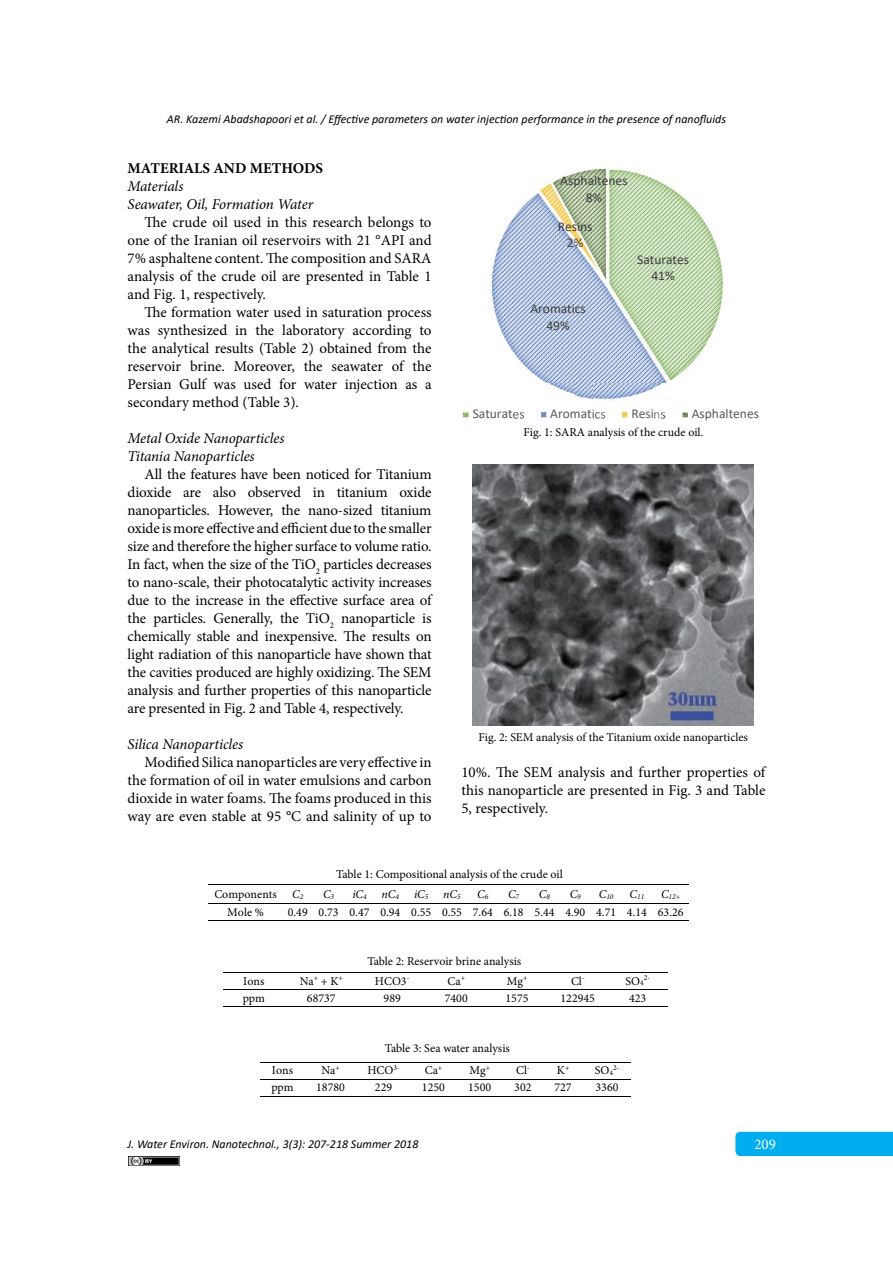
<style>
.page{position:relative;width:893px;height:1263px;background:#fff}
.page>*{position:absolute;margin:0;border:0;box-sizing:border-box;transform-origin:0 0}
.t1{font:18px "Times New Roman";color:#000}
.t2{font:15px/18px "Minion Pro";letter-spacing:-.005em;color:#000;text-align:justify}
.t3{font:italic 15px/18px "Minion Pro";letter-spacing:-.01em;color:#000}
.t4{font:700 15px "Minion Pro";color:#000}
.t5{font:15px "Minion Pro";color:#fff}
.t6{font:13.5px/16.5px "Calibri";color:#404040;text-align:center}
.t7{font:13.5px "Calibri";color:#595959}
.t8{font:12px "Minion Pro";color:#000}
.t9{font:italic 12px "Calibri";color:#000}
.t10{font:italic 12px "Minion Pro";color:#000}
.t11{font:italic 7.5px "Minion Pro";color:#000}
.t12{font:7.5px "Minion Pro";color:#000}
.s1{font-weight:700}
.s2{font-size:7.5px}
.s3{font-size:12px}
</style>
<div class="page">
<div style="left:735px;top:1132px;width:158px;height:24px;background:#00aeef"></div>
<img style="left:129px;top:1156px;width:50px;height:9px">
<hr style="left:209px;top:884px;width:480px;height:1px;background:#000">
<hr style="left:209px;top:903px;width:480px;height:1px;background:#000">
<hr style="left:208px;top:920px;width:74px;height:1px;background:#000">
<hr style="left:281px;top:920px;width:32px;height:1px;background:#000">
<hr style="left:312px;top:920px;width:32px;height:1px;background:#000">
<hr style="left:343px;top:920px;width:32px;height:1px;background:#000">
<hr style="left:374px;top:920px;width:32px;height:1px;background:#000">
<hr style="left:405px;top:920px;width:32px;height:1px;background:#000">
<hr style="left:435px;top:920px;width:32px;height:1px;background:#000">
<hr style="left:466px;top:920px;width:32px;height:1px;background:#000">
<hr style="left:497px;top:920px;width:32px;height:1px;background:#000">
<hr style="left:528px;top:920px;width:32px;height:1px;background:#000">
<hr style="left:559px;top:920px;width:32px;height:1px;background:#000">
<hr style="left:590px;top:920px;width:31px;height:1px;background:#000">
<hr style="left:620px;top:920px;width:32px;height:1px;background:#000">
<hr style="left:651px;top:920px;width:38px;height:1px;background:#000">
<hr style="left:223px;top:972px;width:444px;height:1px;background:#000">
<hr style="left:223px;top:989px;width:444px;height:1px;background:#000">
<hr style="left:223px;top:1006px;width:61px;height:1px;background:#000">
<hr style="left:283px;top:1006px;width:75px;height:1px;background:#000">
<hr style="left:357px;top:1006px;width:69px;height:1px;background:#000">
<hr style="left:425px;top:1006px;width:62px;height:1px;background:#000">
<hr style="left:486px;top:1006px;width:61px;height:1px;background:#000">
<hr style="left:546px;top:1006px;width:62px;height:1px;background:#000">
<hr style="left:607px;top:1006px;width:60px;height:1px;background:#000">
<hr style="left:261px;top:1062px;width:370px;height:1px;background:#000">
<hr style="left:261px;top:1079px;width:370px;height:1px;background:#000">
<hr style="left:260px;top:1096px;width:44px;height:1px;background:#000">
<hr style="left:303px;top:1096px;width:54px;height:1px;background:#000">
<hr style="left:355px;top:1096px;width:55px;height:1px;background:#000">
<hr style="left:409px;top:1096px;width:48px;height:1px;background:#000">
<hr style="left:456px;top:1096px;width:47px;height:1px;background:#000">
<hr style="left:502px;top:1096px;width:41px;height:1px;background:#000">
<hr style="left:542px;top:1096px;width:41px;height:1px;background:#000">
<hr style="left:582px;top:1096px;width:49px;height:1px;background:#000">
<img style="left:491px;top:168px;width:233px;height:232px">
<img style="left:462px;top:383px;width:35px;height:35px">
<img style="left:512px;top:383px;width:63px;height:36px">
<img style="left:593px;top:383px;width:61px;height:36px">
<img style="left:654px;top:383px;width:62px;height:36px">
<img style="left:472px;top:464px;width:281px;height:261px">
<p class="t9" style="left:167px;top:111px;width:561px">AR. Kazemi Abadshapoori et al. / Effective parameters on water injection performance in the presence of nanofluids</p>
<p class="t4" style="left:128px;top:157px;width:197px">MATERIALS AND METHODS</p>
<p class="t3" style="left:128px;top:177px;width:187px">Materials<br>Seawater, Oil, Formation Water</p>
<p class="t2" style="left:128px;top:213px;width:306px;text-indent:17px">The crude oil used in this research belongs to one of the Iranian oil reservoirs with 21 °API and 7% asphaltene content. The composition and SARA analysis of the crude oil are presented in Table 1 and Fig. 1, respectively.</p>
<p class="t2" style="left:128px;top:303px;width:306px;text-indent:17px">The formation water used in saturation process was synthesized in the laboratory according to the analytical results (Table 2) obtained from the reservoir brine. Moreover, the seawater of the Persian Gulf was used for water injection as a secondary method (Table 3).</p>
<p class="t3" style="left:128px;top:429px;width:158px">Metal Oxide Nanoparticles<br>Titania Nanoparticles</p>
<p class="t2" style="left:128px;top:465px;width:306px;text-indent:17px">All the features have been noticed for Titanium dioxide are also observed in titanium oxide nanoparticles. However, the nano-sized titanium oxide is more effective and efficient due to the smaller size and therefore the higher surface to volume ratio.<br>In fact, when the size of the TiO<sub>2</sub> particles decreases to nano-scale, their photocatalytic activity increases due to the increase in the effective surface area of the particles. Generally, the TiO<sub>2</sub> nanoparticle is chemically stable and inexpensive. The results on light radiation of this nanoparticle have shown that the cavities produced are highly oxidizing. The SEM analysis and further properties of this nanoparticle are presented in Fig. 2 and Table 4, respectively.</p>
<p class="t3" style="left:128px;top:735px;width:117px">Silica Nanoparticles</p>
<p class="t2" style="left:128px;top:753px;width:306px;text-indent:17px">Modified Silica nanoparticles are very effective in the formation of oil in water emulsions and carbon dioxide in water foams. The foams produced in this way are even stable at 95 °C and salinity of up to</p>
<p class="t2" style="left:461px;top:764px;width:305px">10%. The SEM analysis and further properties of this nanoparticle are presented in Fig. 3 and Table 5, respectively.</p>
<p class="t6" style="left:560px;top:172px;width:69px">Asphaltenes<br>8%</p>
<p class="t6" style="left:558px;top:217px;width:36px">Resins<br>2%</p>
<p class="t6" style="left:637px;top:251px;width:53px">Saturates<br>41%</p>
<p class="t6" style="left:530px;top:300px;width:57px">Aromatics<br>49%</p>
<p class="t7" style="left:473px;top:405px;width:53px">Saturates</p>
<p class="t7" style="left:550px;top:405px;width:57px">Aromatics</p>
<p class="t7" style="left:631px;top:405px;width:36px">Resins</p>
<p class="t7" style="left:692px;top:405px;width:69px">Asphaltenes</p>
<p class="t8" style="left:523px;top:424px;width:181px">Fig. 1: SARA analysis of the crude oil.</p>
<p class="t8" style="left:479px;top:729px;width:271px">Fig. 2: SEM analysis of the Titanium oxide nanoparticles</p>
<p class="t1" style="left:406px;top:755px;width:414px"><span class="s1">Fig. 2.</span> SEM analysis of the Titanium oxide nanoparticles</p>
<p class="t8" style="left:336px;top:866px;width:228px">Table 1: Compositional analysis of the crude oil</p>
<p class="t8" style="left:214px;top:886px;width:64px">Components</p>
<p class="t10" style="left:292px;top:886px;width:13px">C<span class="s2">2</span></p>
<p class="t10" style="left:323px;top:886px;width:13px">C<span class="s2">3</span></p>
<p class="t10" style="left:352px;top:886px;width:110px">iC<span class="s2">4</span> nC<span class="s2">4</span> iC<span class="s2">5</span> nC<span class="s2">5</span></p>
<p class="t10" style="left:477px;top:886px;width:13px">C<span class="s2">6</span></p>
<p class="t10" style="left:508px;top:886px;width:13px">C<span class="s2">7</span></p>
<p class="t10" style="left:539px;top:886px;width:13px">C<span class="s2">8</span></p>
<p class="t10" style="left:570px;top:886px;width:13px">C<span class="s2">9</span></p>
<p class="t11" style="left:599px;top:891px;width:16px"><span class="s3">C</span>10</p>
<p class="t11" style="left:630px;top:891px;width:16px"><span class="s3">C</span>11</p>
<p class="t11" style="left:661px;top:891px;width:21px"><span class="s3">C</span>12+</p>
<p class="t8" style="left:227px;top:904px;width:38px">Mole %</p>
<p class="t8" style="left:288px;top:904px;width:397px">0.49 0.73 0.47 0.94 0.55 0.55 7.64 6.18 5.44 4.90 4.71 4.14 63.26</p>
<p class="t8" style="left:367px;top:953px;width:155px">Table 2: Reservoir brine analysis</p>
<p class="t8" style="left:243px;top:973px;width:23px">Ions</p>
<p class="t8" style="left:300px;top:973px;width:45px">Na<sup>+</sup> + K<sup>+</sup></p>
<p class="t8" style="left:375px;top:973px;width:36px">HCO3<sup>-</sup></p>
<p class="t8" style="left:447px;top:973px;width:19px">Ca<sup>+</sup></p>
<p class="t8" style="left:507px;top:973px;width:22px">Mg<sup>+</sup></p>
<p class="t8" style="left:571px;top:973px;width:15px">Cl<sup>-</sup></p>
<p class="t8" style="left:626px;top:973px;width:20px">SO<span class="s2">4</span></p>
<p class="t12" style="left:644px;top:973px;width:8px">2-</p>
<p class="t8" style="left:243px;top:990px;width:24px">ppm</p>
<p class="t8" style="left:307px;top:990px;width:30px">68737</p>
<p class="t8" style="left:384px;top:990px;width:19px">989</p>
<p class="t8" style="left:445px;top:990px;width:25px">7400</p>
<p class="t8" style="left:505px;top:990px;width:25px">1575</p>
<p class="t8" style="left:560px;top:990px;width:36px">122945</p>
<p class="t8" style="left:629px;top:990px;width:19px">423</p>
<p class="t8" style="left:385px;top:1040px;width:127px">Table 3: Sea water analysis</p>
<p class="t8" style="left:272px;top:1062px;width:23px">Ions</p>
<p class="t8" style="left:321px;top:1062px;width:20px">Na<sup>+</sup></p>
<p class="t8" style="left:367px;top:1062px;width:34px">HCO<sup>3-</sup></p>
<p class="t8" style="left:425px;top:1062px;width:19px">Ca<sup>+</sup></p>
<p class="t8" style="left:469px;top:1062px;width:22px">Mg<sup>+</sup></p>
<p class="t8" style="left:516px;top:1062px;width:15px">Cl<sup>-</sup></p>
<p class="t8" style="left:557px;top:1062px;width:14px">K<sup>+</sup></p>
<p class="t8" style="left:595px;top:1062px;width:20px">SO<span class="s2">4</span></p>
<p class="t12" style="left:613px;top:1062px;width:8px">2-</p>
<p class="t8" style="left:271px;top:1079px;width:24px">ppm</p>
<p class="t8" style="left:316px;top:1079px;width:30px">18780</p>
<p class="t8" style="left:375px;top:1079px;width:19px">229</p>
<p class="t8" style="left:422px;top:1079px;width:25px">1250</p>
<p class="t8" style="left:468px;top:1079px;width:25px">1500</p>
<p class="t8" style="left:514px;top:1079px;width:19px">302</p>
<p class="t8" style="left:554px;top:1079px;width:19px">727</p>
<p class="t8" style="left:595px;top:1079px;width:25px">3360</p>
<p class="t9" style="left:128px;top:1136px;width:292px">J. Water Environ. Nanotechnol., 3(3): 207-218 Summer 2018</p>
<p class="t5" style="left:754px;top:1134px;width:23px">209</p>
</div>
